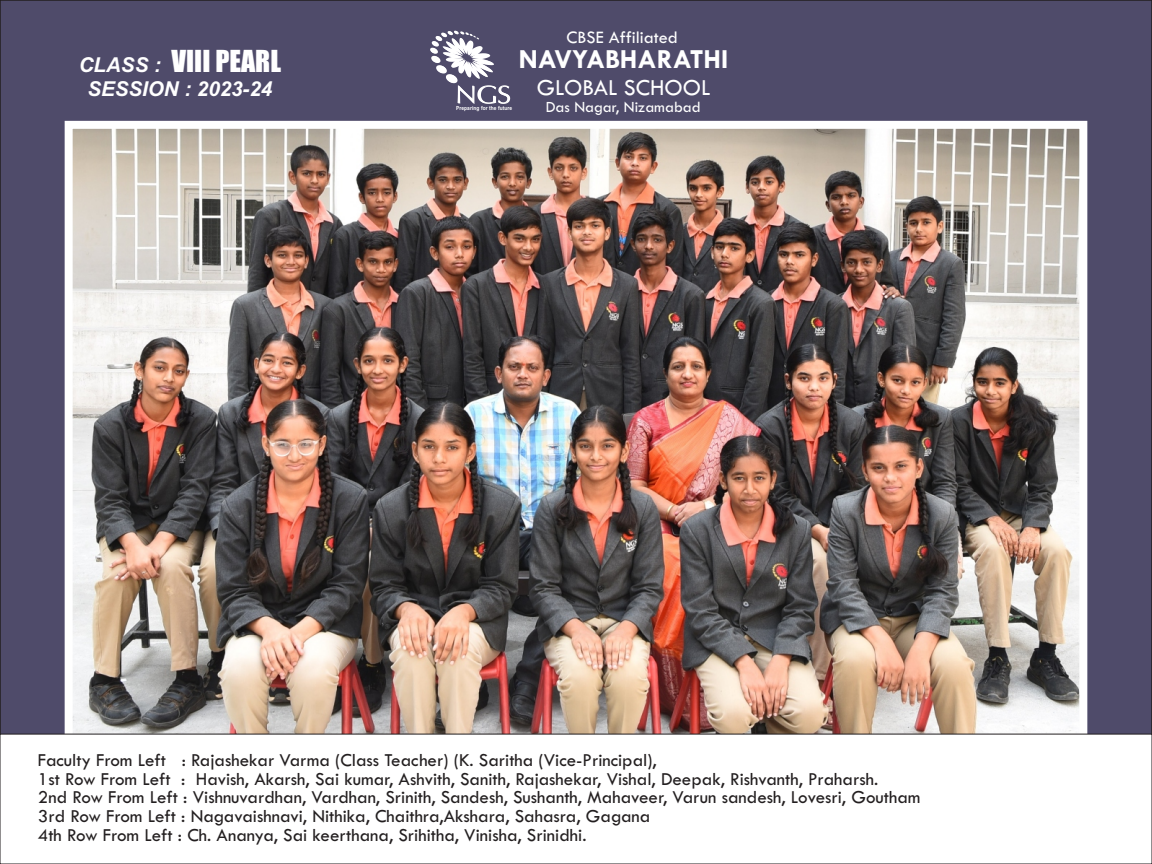
<style>
.page{position:relative;width:1152px;height:864px;background:#fff}
.page>*{position:absolute;margin:0;border:0;box-sizing:border-box;transform-origin:0 0}
.t1{font:28px "Impact";color:#fff}
.t2{font:700 27.8px "Tw Cen";color:#fff}
.t3{font:23.8px "Tw Cen";color:#fff}
.t4{font:italic 700 20.6px "Arial";color:#fff}
.t5{font:19px/18.6px "Tw Cen";color:#231f20}
.t6{font:18.2px "Tw Cen";color:#fff}
.t7{font:16.2px "Tw Cen";color:#fff}
.t8{font:700 5.6px "Arial Narrow";letter-spacing:.02em;color:#fff;scale:1.04 1}
.s1{font-family:"Arial";font-weight:700;font-style:italic;font-size:20.6px}
</style>
<div class="page">
<div style="left:2px;top:2px;width:1148px;height:731px;background:#4f4b6a"></div>
<svg style="left:430px;top:31px;width:80px;height:73px"></svg>
<img style="left:74px;top:130px;width:1004px;height:603px">
<div style="left:65px;top:121px;width:1022px;height:722px;border:8px solid #fff"></div>
<svg style="left:0;top:733px;width:1152px;height:131px"></svg>
<h1 class="t1" style="left:79px;top:50px;width:204px"><span class="s1">CLASS :</span> VIII PEARL</h1>
<p class="t4" style="left:87px;top:81px;width:186px">SESSION : 2023-24</p>
<p class="t8" style="left:456px;top:106px;width:56px">Preparing for the future</p>
<p class="t6" style="left:566px;top:30px;width:113px">CBSE Affiliated</p>
<h2 class="t2" style="left:519px;top:49px;width:211px">NAVYABHARATHI</h2>
<p class="t3" style="left:537px;top:79px;width:175px">GLOBAL SCHOOL</p>
<p class="t7" style="left:546px;top:101px;width:157px">Das Nagar, Nizamabad</p>
<p class="t5" style="left:38px;top:752px;width:884px">Faculty From Left : Rajashekar Varma (Class Teacher) (K. Saritha (Vice-Principal),<br>1st Row From Left : Havish, Akarsh, Sai kumar, Ashvith, Sanith, Rajashekar, Vishal, Deepak, Rishvanth, Praharsh.<br>2nd Row From Left : Vishnuvardhan, Vardhan, Srinith, Sandesh, Sushanth, Mahaveer, Varun sandesh, Lovesri, Goutham 3rd Row From Left : Nagavaishnavi, Nithika, Chaithra,Akshara, Sahasra, Gagana<br>4th Row From Left : Ch. Ananya, Sai keerthana, Srihitha, Vinisha, Srinidhi.</p>
</div>
